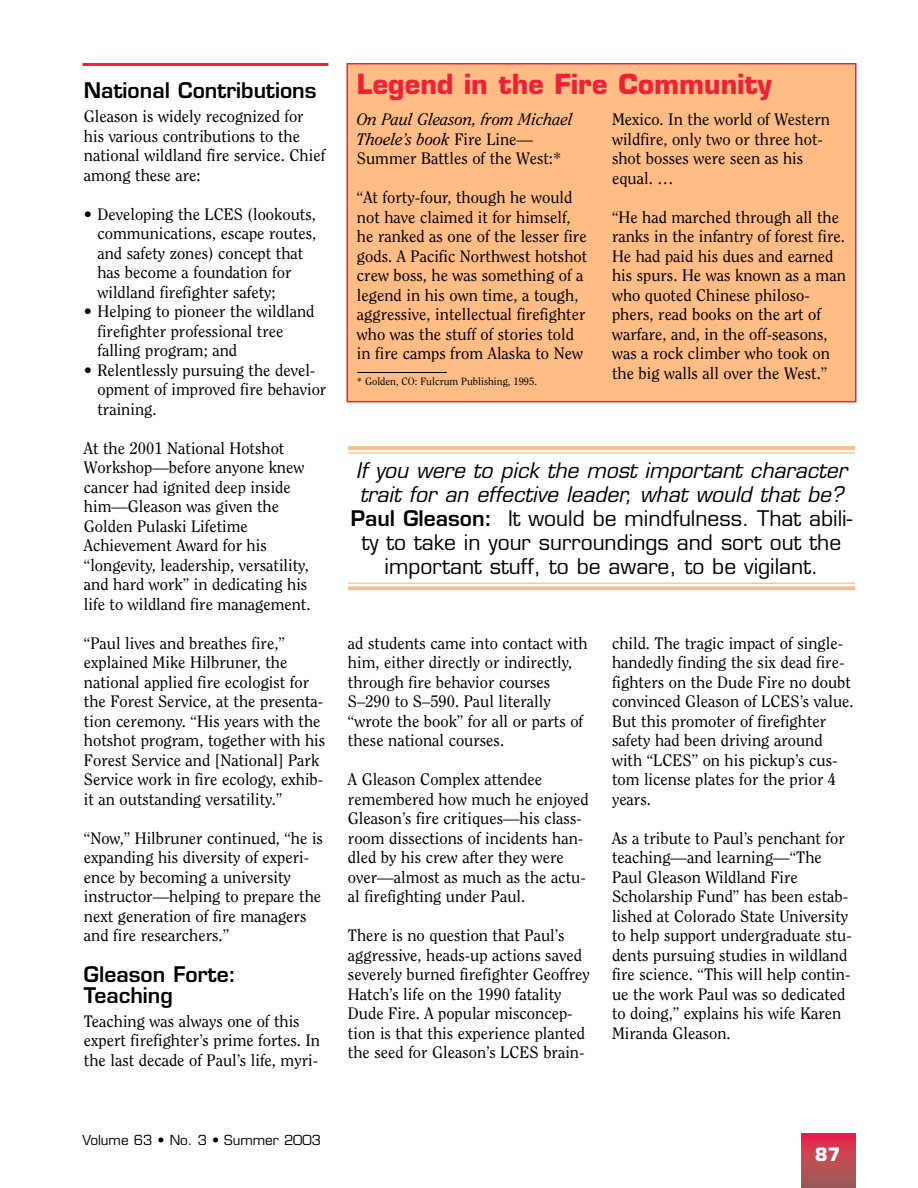
<style>
.page{position:relative;width:918px;height:1188px;background:#fff}
.page>*{position:absolute;margin:0;border:0;box-sizing:border-box;transform-origin:0 0}
.t1{font:700 27px "Eurostile";color:#ed2238}
.t2{font:21px/24px "Eurostile";color:#000;text-align:center}
.t3{font:600 21px/21px "Eurostile";color:#000}
.t4{font:700 18px "Eurostile";color:#fff}
.t5{font:16.5px/19.5px "Clearface";color:#000}
.t6{font:italic 16.5px/19.5px "Clearface";color:#000}
.t7{font:13.5px "Eurostile";color:#000}
.t8{font:10.5px "Clearface";color:#000}
.s1{font-style:normal}
.s2{font-style:italic}
.s3{font-weight:600}
</style>
<div class="page">
<svg style="left:801px;top:1134px;width:54px;height:54px"></svg>
<div style="left:347px;top:64px;width:509px;height:338px;background:#ffbc84"></div>
<div style="left:346px;top:63px;width:510px;height:339px;border:2px solid #ed2238"></div>
<hr style="left:357px;top:372px;width:90px;height:1px;background:#000">
<hr style="left:348px;top:446px;width:507px;height:4px;background:#ffbf8a">
<hr style="left:348px;top:452px;width:507px;height:2px;background:#ffbc84">
<hr style="left:348px;top:583px;width:507px;height:1px;background:#ffbc84">
<svg style="left:348px;top:586px;width:507px;height:4px;fill:#ffbc84"></svg>
<hr style="left:82px;top:63px;width:246px;height:3px;background:#ed2238">
<p class="t3" style="left:84px;top:82px;width:234px">National Contributions</p>
<p class="t5" style="left:84px;top:108px;width:243px">Gleason is widely recognized for his various contributions to the national wildland fire service. Chief among these are:</p>
<p class="t5" style="left:97px;top:205px;width:220px;text-indent:-14px">• Developing the LCES (lookouts, communications, escape routes, and safety zones) concept that has become a foundation for wildland firefighter safety;</p>
<p class="t5" style="left:97px;top:303px;width:219px;text-indent:-14px">• Helping to pioneer the wildland firefighter professional tree falling program; and</p>
<p class="t5" style="left:97px;top:361px;width:230px;text-indent:-14px">• Relentlessly pursuing the devel&shy;opment of improved fire behavior training.</p>
<p class="t5" style="left:84px;top:439px;width:228px">At the 2001 National Hotshot<br>Workshop—before anyone knew cancer had ignited deep inside him—Gleason was given the<br>Golden Pulaski Lifetime<br>Achievement Award for his “longevity, leadership, versatility, and hard work” in dedicating his life to wildland fire management.</p>
<p class="t5" style="left:84px;top:634px;width:243px">“Paul lives and breathes fire,” explained Mike Hilbruner, the national applied fire ecologist for the Forest Service, at the presenta&shy;tion ceremony. “His years with the hotshot program, together with his Forest Service and [National] Park Service work in fire ecology, exhib&shy;it an outstanding versatility.”</p>
<p class="t5" style="left:84px;top:829px;width:241px">“Now,” Hilbruner continued, “he is expanding his diversity of experi&shy;ence by becoming a university instructor—helping to prepare the next generation of fire managers and fire researchers.”</p>
<p class="t3" style="left:84px;top:966px;width:154px">Gleason Forte:<br>Teaching</p>
<p class="t5" style="left:84px;top:1012px;width:238px">Teaching was always one of this expert firefighter’s prime fortes. In the last decade of Paul’s life, myri-</p>
<h1 class="t1" style="left:357px;top:73px;width:416px">Legend in the Fire Community</h1>
<p class="t6" style="left:357px;top:111px;width:217px">On Paul Gleason, from Michael<br>Thoele’s book <span class="s1">Fire Line—<br>Summer Battles of the West:*</span></p>
<p class="t5" style="left:357px;top:189px;width:232px">“At forty-four, though he would not have claimed it for himself, he ranked as one of the lesser fire gods. A Pacific Northwest hotshot crew boss, he was something of a legend in his own time, a tough, aggressive, intellectual firefighter who was the stuff of stories told in fire camps from Alaska to New</p>
<p class="t8" style="left:357px;top:376px;width:182px">* Golden, CO: Fulcrum Publishing, 1995.</p>
<p class="t5" style="left:612px;top:111px;width:220px">Mexico. In the world of Western wildfire, only two or three hot&shy;shot bosses were seen as his equal. …</p>
<p class="t5" style="left:612px;top:208px;width:235px">“He had marched through all the ranks in the infantry of forest fire.<br>He had paid his dues and earned his spurs. He was known as a man who quoted Chinese philoso&shy;phers, read books on the art of warfare, and, in the off-seasons, was a rock climber who took on the big walls all over the West.”</p>
<p class="t2" style="left:351px;top:460px;width:503px"><span class="s2">If you were to pick the most important character trait for an effective leader, what would that be?<br></span><span class="s3">Paul Gleason:</span> It would be mindfulness. That abili&shy;ty to take in your surroundings and sort out the important stuff, to be aware, to be vigilant.</p>
<p class="t5" style="left:348px;top:634px;width:241px">ad students came into contact with him, either directly or indirectly, through fire behavior courses<br>S–290 to S–590. Paul literally “wrote the book” for all or parts of these national courses.</p>
<p class="t5" style="left:348px;top:771px;width:242px">A Gleason Complex attendee remembered how much he enjoyed<br>Gleason’s fire critiques—his class&shy;room dissections of incidents han&shy;dled by his crew after they were over—almost as much as the actu&shy;al firefighting under Paul.</p>
<p class="t5" style="left:348px;top:927px;width:243px">There is no question that Paul’s aggressive, heads-up actions saved severely burned firefighter Geoffrey Hatch’s life on the 1990 fatality Dude Fire. A popular misconcep&shy;tion is that this experience planted the seed for Gleason’s LCES brain-</p>
<p class="t5" style="left:612px;top:634px;width:243px">child. The tragic impact of single&shy;handedly finding the six dead fire&shy;fighters on the Dude Fire no doubt convinced Gleason of LCES’s value.<br>But this promoter of firefighter safety had been driving around with “LCES” on his pickup’s cus&shy;tom license plates for the prior 4 years.</p>
<p class="t5" style="left:612px;top:829px;width:241px">As a tribute to Paul’s penchant for teaching—and learning—“The<br>Paul Gleason Wildland Fire<br>Scholarship Fund” has been estab&shy;lished at Colorado State University to help support undergraduate stu&shy;dents pursuing studies in wildland fire science. “This will help contin&shy;ue the work Paul was so dedicated to doing,” explains his wife Karen<br>Miranda Gleason.</p>
<p class="t7" style="left:82px;top:1135px;width:240px">Volume 63 • No. 3 • Summer 2003</p>
<p class="t4" style="left:815px;top:1147px;width:27px">87</p>
</div>
